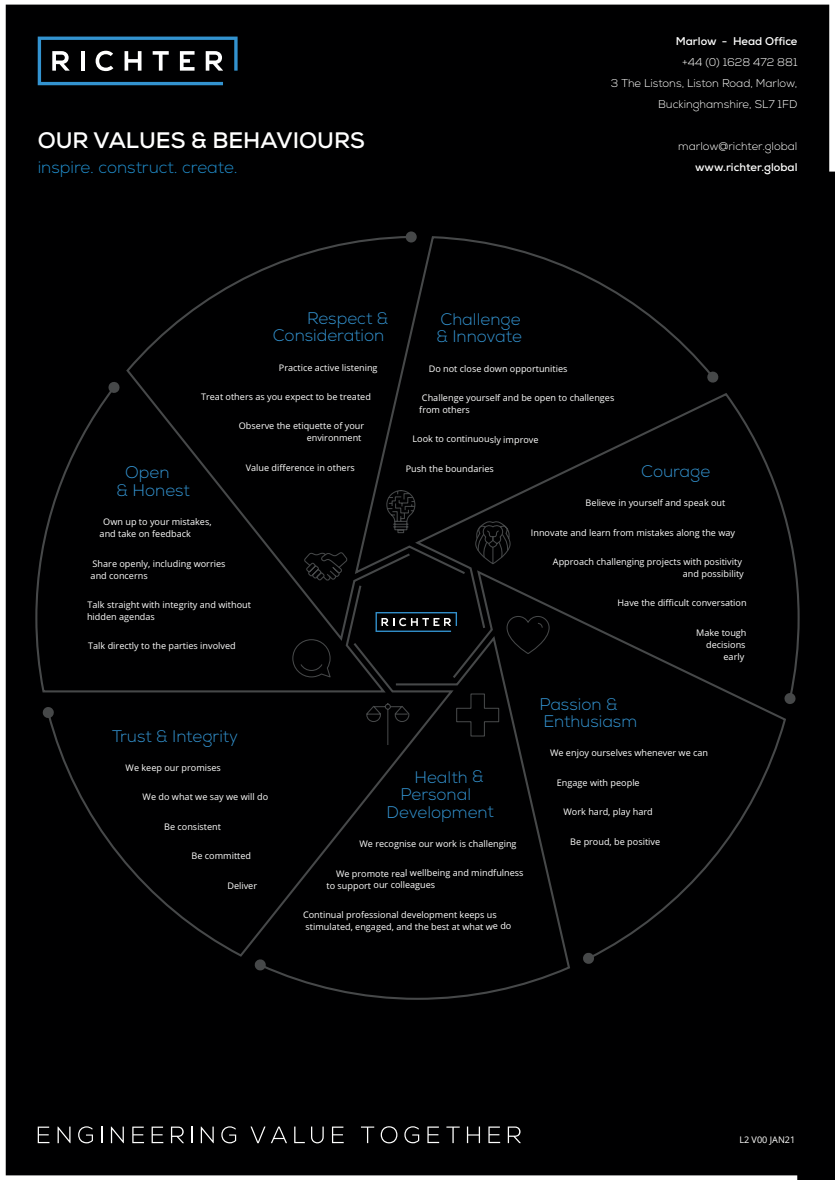
<style>
.page{position:relative;width:835px;height:1180px;background:#fff}
.page>*{position:absolute;margin:0;border:0;box-sizing:border-box;transform-origin:0 0}
.t1{font:700 22.4px "Nexa";color:#fff}
.t2{font:300 16.8px/17.5px "Nexa";color:#3393d0}
.t3{font:300 16.8px "Nexa";color:#218fce}
.t4{font:300 11.2px/21px "Nexa";color:#fff;text-align:right}
.t5{font:700 11.2px "Nexa";color:#fff}
.t6{font:9.1px/11.9px "Open Sans";color:#fff}
</style>
<div class="page">
<div style="left:5px;top:4px;width:829px;height:1176px;background:#000001"></div>
<div style="left:715px;top:391px;width:84px;height:310px;background:#000001"></div>
<svg style="left:787px;top:692px;width:8px;height:12px"></svg>
<div style="left:550px;top:568px;width:237px;height:393px;background:#000001"></div>
<svg style="left:582px;top:952px;width:12px;height:12px"></svg>
<div style="left:257px;top:633px;width:314px;height:367px;background:#000001"></div>
<svg style="left:254px;top:958px;width:12px;height:13px"></svg>
<div style="left:46px;top:693px;width:409px;height:265px;background:#000001"></div>
<svg style="left:42px;top:706px;width:12px;height:12px"></svg>
<div style="left:35px;top:384px;width:287px;height:309px;background:#000001"></div>
<svg style="left:108px;top:381px;width:12px;height:13px"></svg>
<div style="left:125px;top:235px;width:228px;height:408px;background:#000001"></div>
<svg style="left:405px;top:231px;width:11px;height:11px"></svg>
<div style="left:353px;top:235px;width:362px;height:341px;background:#000001"></div>
<svg style="left:706px;top:371px;width:13px;height:12px"></svg>
<svg style="left:303px;top:519px;width:19px;height:62px"></svg>
<svg style="left:322px;top:489px;width:228px;height:257px;background:#060608"></svg>
<svg style="left:292px;top:638px;width:39px;height:40px;background:#070708"></svg>
<h1 class="t1" style="left:38px;top:125px;width:329px">OUR VALUES &amp; BEHAVIOURS</h1>
<h2 class="t3" style="left:38px;top:157px;width:201px">inspire. construct. create.</h2>
<p class="t5" style="left:675px;top:34px;width:123px">Marlow - Head Office</p>
<p class="t4" style="left:611px;top:52px;width:188px">+44 (0) 1628 472 881<br>3 The Listons, Liston Road, Marlow,<br>Buckinghamshire, SL7 1FD</p>
<p class="t4" style="left:678px;top:136px;width:121px">marlow@richter.global</p>
<p class="t5" style="left:695px;top:160px;width:104px">www.richter.global</p>
<h2 class="t2" style="left:273px;top:309px;width:117px;text-align:right">Respect &amp;<br>Consideration</h2>
<p class="t6" style="left:279px;top:361px;width:100px">Practice active listening</p>
<p class="t6" style="left:201px;top:390px;width:171px">Treat others as you expect to be treated</p>
<p class="t6" style="left:306px;top:420px;width:59px;text-indent:-68px">Observe the etiquette of your environment</p>
<p class="t6" style="left:246px;top:461px;width:110px">Value difference in others</p>
<h2 class="t2" style="left:436px;top:311px;width:87px">Challenge &amp; Innovate</h2>
<p class="t6" style="left:428px;top:362px;width:140px">Do not close down opportunities</p>
<p class="t6" style="left:419px;top:392px;width:197px">Challenge yourself and be open to challenges from others</p>
<p class="t6" style="left:412px;top:433px;width:127px">Look to continuously improve</p>
<p class="t6" style="left:406px;top:462px;width:89px">Push the boundaries</p>
<h2 class="t2" style="left:641px;top:463px;width:70px">Courage</h2>
<p class="t6" style="left:585px;top:497px;width:141px">Believe in yourself and speak out</p>
<p class="t6" style="left:531px;top:526px;width:206px">Innovate and learn from mistakes along the way</p>
<p class="t6" style="left:553px;top:555px;width:192px;text-align:right">Approach challenging projects with positivity and possibility</p>
<p class="t6" style="left:617px;top:597px;width:131px">Have the difficult conversation</p>
<p class="t6" style="left:696px;top:626px;width:52px;text-align:right">Make tough decisions early</p>
<h2 class="t2" style="left:539px;top:695px;width:99px">Passion &amp;<br>Enthusiasm</h2>
<p class="t6" style="left:550px;top:747px;width:160px">We enjoy ourselves whenever we can</p>
<p class="t6" style="left:556px;top:776px;width:84px">Engage with people</p>
<p class="t6" style="left:563px;top:806px;width:91px">Work hard, play hard</p>
<p class="t6" style="left:570px;top:835px;width:91px">Be proud, be positive</p>
<h2 class="t2" style="left:116px;top:464px;width:75px;text-indent:9px">Open<br>&amp; Honest</h2>
<p class="t6" style="left:100px;top:516px;width:113px;text-indent:4px">Own up to your mistakes, and take on feedback</p>
<p class="t6" style="left:91px;top:557px;width:136px">Share openly, including worries and concerns</p>
<p class="t6" style="left:87px;top:598px;width:165px">Talk straight with integrity and without hidden agendas</p>
<p class="t6" style="left:88px;top:640px;width:149px">Talk directly to the parties involved</p>
<h2 class="t2" style="left:112px;top:727px;width:127px">Trust &amp; Integrity</h2>
<p class="t6" style="left:125px;top:761px;width:97px">We keep our promises</p>
<p class="t6" style="left:142px;top:791px;width:127px">We do what we say we will do</p>
<p class="t6" style="left:164px;top:820px;width:58px">Be consistent</p>
<p class="t6" style="left:191px;top:849px;width:61px">Be committed</p>
<p class="t6" style="left:227px;top:879px;width:31px">Deliver</p>
<h2 class="t2" style="left:414px;top:768px;width:71px">Health &amp;</h2>
<h2 class="t2" style="left:400px;top:786px;width:72px">Personal</h2>
<h2 class="t2" style="left:386px;top:803px;width:109px">Development</h2>
<p class="t6" style="left:359px;top:837px;width:158px">We recognise our work is challenging</p>
<p class="t6" style="left:326px;top:867px;width:198px;line-height:12px;text-indent:9px">We promote real wellbeing and mindfulness to support our colleagues</p>
<p class="t6" style="left:303px;top:908px;width:210px">Continual professional development keeps us stimulated, engaged, and the best at what we do</p>
<p class="t6" style="left:739px;top:1133px;width:57px">L2 V00 JAN21</p>
</div>
